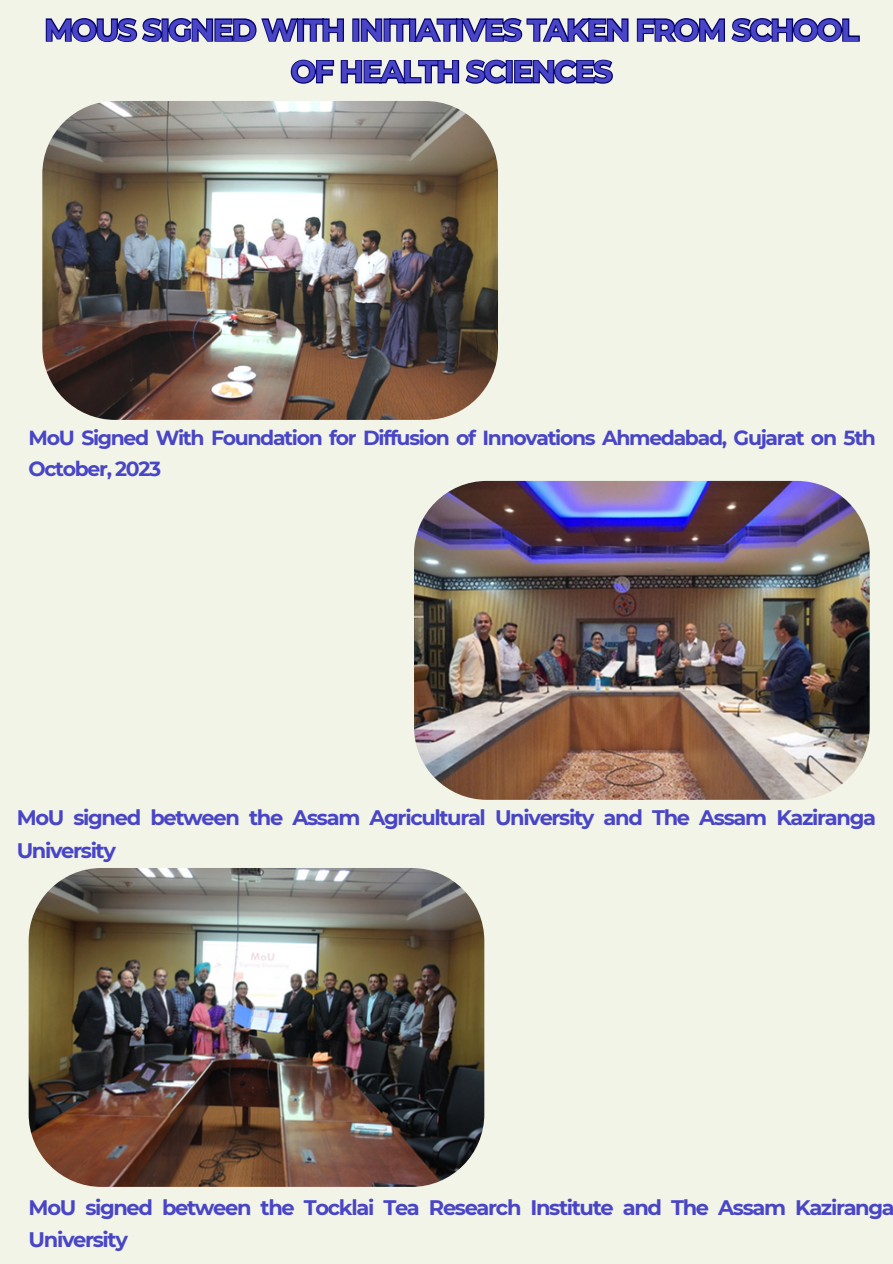
<style>
.page{position:relative;width:893px;height:1264px;background:#fff}
.page>*{position:absolute;margin:0;border:0;box-sizing:border-box;transform-origin:0 0}
.t1{font:700 30px/41.7px "Montserrat";letter-spacing:-.05em;color:#4945c7;text-align:center}
.t2{font:700 21px/32.7px "Montserrat";letter-spacing:-.065em;color:#4945c7}
.t3{font:700 20.4px/31.7px "Montserrat";letter-spacing:-.065em;color:#4945c7}
</style>
<div class="page">
<div style="left:0;top:0;width:892px;height:1263px;background:#f2f4e8"></div>
<img style="left:42px;top:101px;width:456px;height:319px;border-radius:73px">
<img style="left:414px;top:481px;width:455px;height:318px;border-radius:73px">
<img style="left:29px;top:868px;width:455px;height:318px;border-radius:73px">
<svg style="left:45px;top:18px;width:815px;height:24px"></svg>
<svg style="left:290px;top:59px;width:323px;height:25px"></svg>
<p class="t1" style="left:44px;top:9px;width:816px">MOUS SIGNED WITH INITIATIVES TAKEN FROM SCHOOL<br>OF HEALTH SCIENCES</p>
<p class="t3" style="left:29px;top:421px;width:848px">MoU Signed With Foundation for Diffusion of Innovations Ahmedabad, Gujarat on 5th<br>October, 2023</p>
<p class="t2" style="left:17px;top:801px;width:860px">MoU signed between the Assam Agricultural University and The Assam Kaziranga<br>University</p>
<p class="t2" style="left:29px;top:1190px;width:867px">MoU signed between the Tocklai Tea Research Institute and The Assam Kaziranga<br>University</p>
</div>
